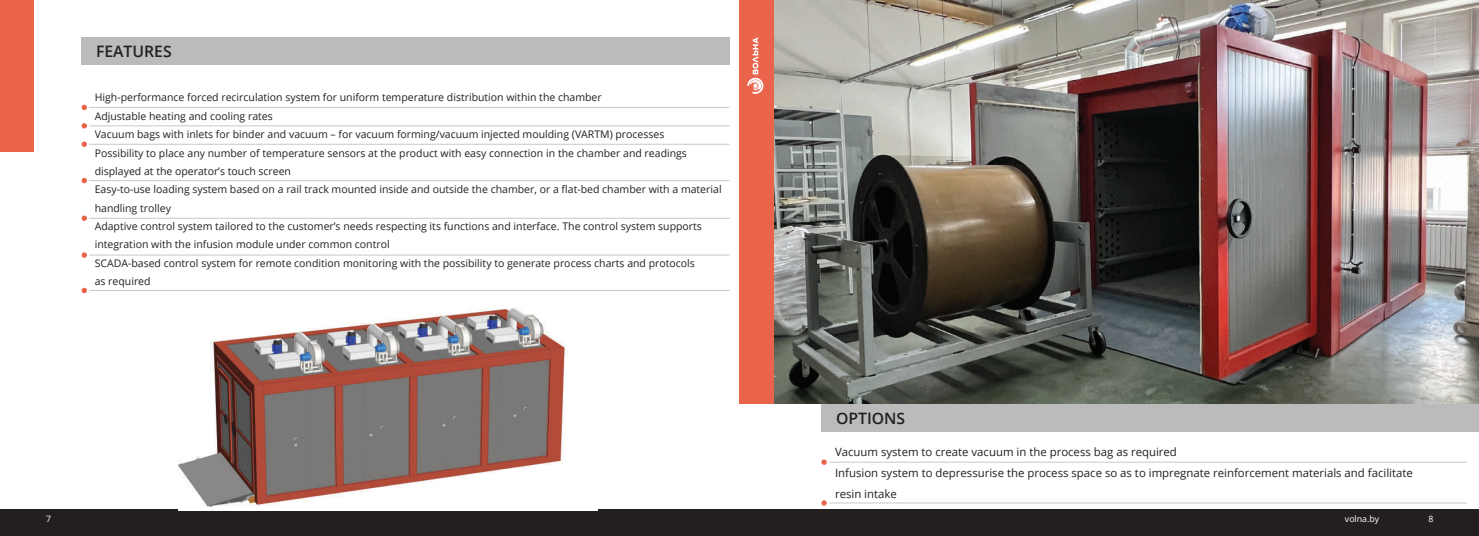
<style>
.page{position:relative;width:1479px;height:536px;background:#fff}
.page>*{position:absolute;margin:0;border:0;box-sizing:border-box;transform-origin:0 0}
.t1{font:600 15.75px "Open Sans";color:#231f20}
.t2{font:11.38px/21px "Open Sans";color:#231f20}
.t3{font:10.5px/18.4px "Open Sans";color:#231f20}
.t4{font:8.75px "Open Sans";color:#fff}
</style>
<div class="page">
<div style="left:0;top:510px;width:1478px;height:26px;background:#231f20"></div>
<div style="left:0;top:0;width:34px;height:151px;background:#ea644b"></div>
<img style="left:774px;top:0;width:704px;height:404px">
<div style="left:739px;top:0;width:35px;height:404px;background:#ea644b"></div>
<svg style="left:747px;top:37px;width:16px;height:57px"></svg>
<svg style="left:81px;top:105px;width:6px;height:5px"></svg>
<svg style="left:81px;top:123px;width:6px;height:6px"></svg>
<svg style="left:81px;top:141px;width:6px;height:6px"></svg>
<svg style="left:81px;top:178px;width:6px;height:5px"></svg>
<svg style="left:81px;top:215px;width:6px;height:6px"></svg>
<svg style="left:81px;top:252px;width:6px;height:6px"></svg>
<svg style="left:821px;top:500px;width:5px;height:6px"></svg>
<hr style="left:829px;top:502px;width:637px;height:1px;background:#c9c8c8">
<svg style="left:821px;top:459px;width:5px;height:6px"></svg>
<hr style="left:829px;top:462px;width:637px;height:1px;background:#c9c8c8">
<svg style="left:81px;top:288px;width:6px;height:5px"></svg>
<div style="left:81px;top:37px;width:648px;height:28px;background:#bbb"></div>
<div style="left:821px;top:404px;width:657px;height:27px;background:#bbb"></div>
<img style="left:178px;top:308px;width:389px;height:201px">
<hr style="left:89px;top:107px;width:640px;height:1px;background:#c9c8c8">
<hr style="left:89px;top:125px;width:640px;height:1px;background:#c9c8c8">
<hr style="left:89px;top:144px;width:640px;height:1px;background:#c9c8c8">
<hr style="left:89px;top:180px;width:640px;height:1px;background:#c9c8c8">
<hr style="left:89px;top:218px;width:641px;height:1px;background:#c9c8c8">
<hr style="left:89px;top:255px;width:640px;height:1px;background:#c9c8c8">
<hr style="left:89px;top:290px;width:640px;height:1px;background:#c9c8c8">
<h1 class="t1" style="left:96px;top:41px;width:77px">FEATURES</h1>
<p class="t3" style="left:95px;top:88px;width:628px">High-performance forced recirculation system for uniform temperature distribution within the chamber<br>Adjustable heating and cooling rates<br>Vacuum bags with inlets for binder and vacuum – for vacuum forming/vacuum injected moulding (VARTM) processes<br>Possibility to place any number of temperature sensors at the product with easy connection in the chamber and readings displayed at the operator’s touch screen<br>Easy-to-use loading system based on a rail track mounted inside and outside the chamber, or a flat-bed chamber with a material handling trolley<br>Adaptive control system tailored to the customer’s needs respecting its functions and interface. The control system supports integration with the infusion module under common control<br>SCADA-based control system for remote condition monitoring with the possibility to generate process charts and protocols<br>as required</p>
<h1 class="t1" style="left:836px;top:407px;width:71px">OPTIONS</h1>
<p class="t2" style="left:835px;top:440px;width:579px">Vacuum system to create vacuum in the process bag as required<br>Infusion system to depressurise the process space so as to impregnate reinforcement materials and facilitate resin intake</p>
<p class="t4" style="left:46px;top:513px;width:7px">7</p>
<p class="t4" style="left:1344px;top:512px;width:36px">volna.by</p>
<p class="t4" style="left:1428px;top:512px;width:7px">8</p>
</div>
